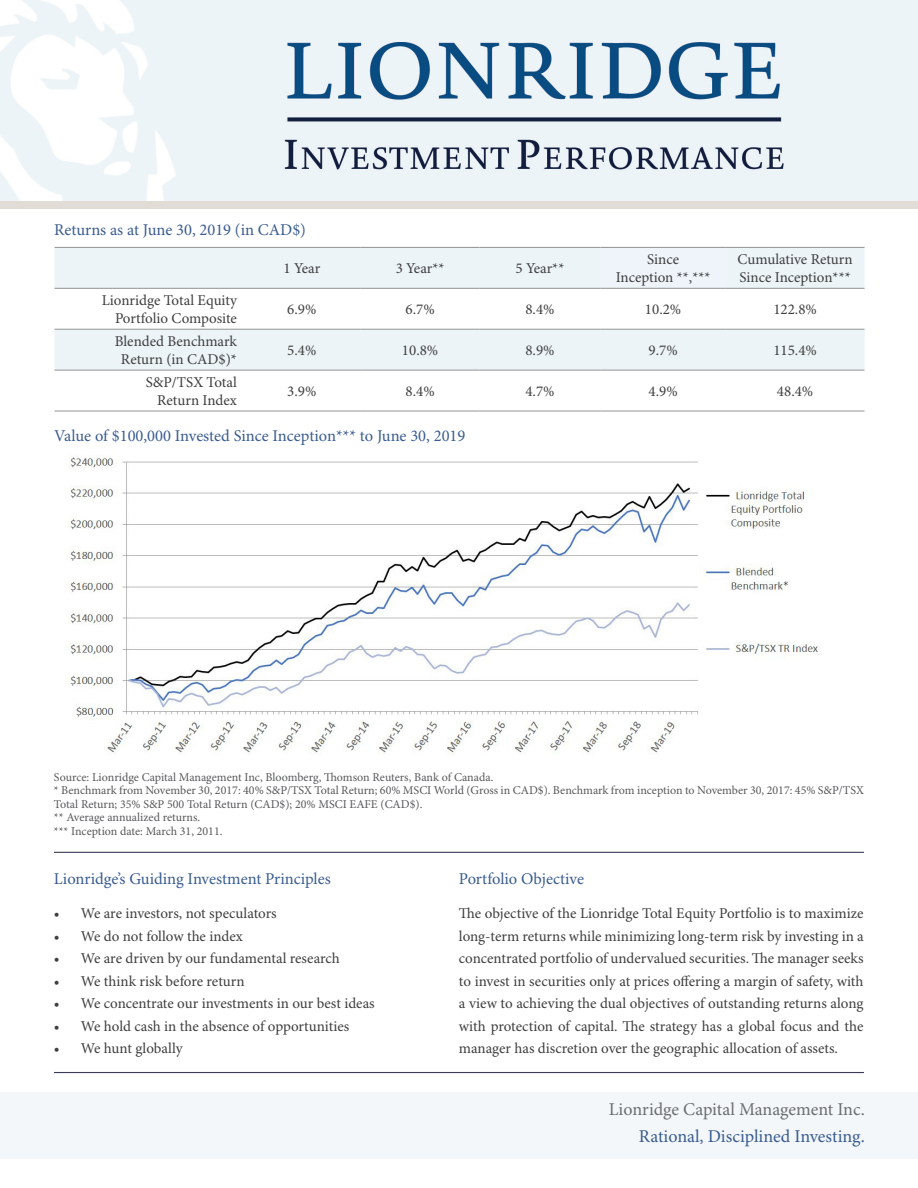
<style>
.page{position:relative;width:918px;height:1188px;background:#fff}
.page>*{position:absolute;margin:0;border:0;box-sizing:border-box;transform-origin:0 0}
.t1{font:18px "Minion Pro";letter-spacing:-.005em;color:#6c6d70}
.t2{font:18px "Minion Pro";color:#3a5c90}
.t3{font:16.5px "Minion Pro";color:#3a5c90}
.second_p{font:15px/22.5px "Minion Pro";color:#3e3e3f}
.t4{font:12px/13.5px "Minion Pro";color:#57585a}
</style>
<div class="page">
<div style="left:0;top:1092px;width:918px;height:66px;background:#edf3f7"></div>
<div style="left:0;top:201px;width:918px;height:8px;background:#e1dcd6"></div>
<svg style="left:55px;top:248px;width:810px;height:122px;fill:#edf4f8"></svg>
<div style="left:600px;top:247px;width:126px;height:41px;background:#eef4f9"></div>
<hr style="left:55px;top:247px;width:188px;height:1px;background:#919392">
<hr style="left:243px;top:247px;width:118px;height:1px;background:#919392">
<hr style="left:361px;top:247px;width:119px;height:1px;background:#919392">
<hr style="left:480px;top:247px;width:120px;height:1px;background:#919392">
<hr style="left:600px;top:247px;width:126px;height:1px;background:#919392">
<hr style="left:726px;top:247px;width:139px;height:1px;background:#919392">
<hr style="left:55px;top:288px;width:188px;height:1px;background:#919392">
<hr style="left:243px;top:288px;width:118px;height:1px;background:#919392">
<hr style="left:361px;top:288px;width:119px;height:1px;background:#919392">
<hr style="left:480px;top:288px;width:120px;height:1px;background:#919392">
<hr style="left:600px;top:288px;width:126px;height:1px;background:#919392">
<hr style="left:726px;top:288px;width:139px;height:1px;background:#919392">
<hr style="left:55px;top:329px;width:188px;height:1px;background:#919392">
<hr style="left:243px;top:329px;width:118px;height:1px;background:#919392">
<hr style="left:361px;top:329px;width:119px;height:1px;background:#919392">
<hr style="left:480px;top:329px;width:120px;height:1px;background:#919392">
<hr style="left:600px;top:329px;width:126px;height:1px;background:#919392">
<hr style="left:726px;top:329px;width:139px;height:1px;background:#919392">
<hr style="left:55px;top:370px;width:188px;height:1px;background:#919392">
<hr style="left:243px;top:370px;width:118px;height:1px;background:#919392">
<hr style="left:361px;top:370px;width:119px;height:1px;background:#919392">
<hr style="left:480px;top:370px;width:120px;height:1px;background:#919392">
<hr style="left:600px;top:370px;width:126px;height:1px;background:#919392">
<hr style="left:726px;top:370px;width:139px;height:1px;background:#919392">
<hr style="left:55px;top:411px;width:188px;height:1px;background:#919392">
<hr style="left:243px;top:411px;width:118px;height:1px;background:#919392">
<hr style="left:361px;top:411px;width:119px;height:1px;background:#919392">
<hr style="left:480px;top:411px;width:120px;height:1px;background:#919392">
<hr style="left:600px;top:411px;width:126px;height:1px;background:#919392">
<hr style="left:726px;top:411px;width:139px;height:1px;background:#919392">
<hr style="left:54px;top:1072px;width:810px;height:1px;background:#383c58">
<hr style="left:54px;top:852px;width:810px;height:1px;background:#383c58">
<img style="left:0;top:0;width:918px;height:201px">
<img style="left:67px;top:457px;width:751px;height:298px">
<p class="t3" style="left:54px;top:220px;width:253px">Returns as at June 30, 2019 (in CAD$)</p>
<p class="second_p" style="left:283px;top:258px;width:38px">1 Year</p>
<p class="second_p" style="left:396px;top:258px;width:50px">3 Year**</p>
<p class="second_p" style="left:516px;top:258px;width:50px">5 Year**</p>
<p class="second_p" style="left:647px;top:249px;width:33px">Since</p>
<p class="second_p" style="left:616px;top:267px;width:96px">Inception **,***</p>
<p class="second_p" style="left:738px;top:251px;width:117px;line-height:18px">Cumulative Return<br>Since Inception***</p>
<p class="second_p" style="left:102px;top:292px;width:137px;line-height:18px;text-align:right">Lionridge Total Equity<br>Portfolio Composite</p>
<p class="second_p" style="left:287px;top:299px;width:31px">6.9%</p>
<p class="second_p" style="left:406px;top:299px;width:31px">6.7%</p>
<p class="second_p" style="left:525px;top:299px;width:31px">8.4%</p>
<p class="second_p" style="left:645px;top:299px;width:38px">10.2%</p>
<p class="second_p" style="left:773px;top:299px;width:45px">122.8%</p>
<p class="second_p" style="left:115px;top:331px;width:124px">Blended Benchmark</p>
<p class="second_p" style="left:121px;top:349px;width:118px">Return (in CAD$)*</p>
<p class="second_p" style="left:287px;top:340px;width:31px">5.4%</p>
<p class="second_p" style="left:402px;top:340px;width:38px">10.8%</p>
<p class="second_p" style="left:525px;top:340px;width:31px">8.9%</p>
<p class="second_p" style="left:649px;top:340px;width:31px">9.7%</p>
<p class="second_p" style="left:773px;top:340px;width:45px">115.4%</p>
<p class="second_p" style="left:146px;top:372px;width:93px">S&amp;P/TSX Total</p>
<p class="second_p" style="left:157px;top:390px;width:81px">Return Index</p>
<p class="second_p" style="left:287px;top:381px;width:31px">3.9%</p>
<p class="second_p" style="left:406px;top:381px;width:31px">8.4%</p>
<p class="second_p" style="left:525px;top:381px;width:31px">4.7%</p>
<p class="second_p" style="left:649px;top:381px;width:31px">4.9%</p>
<p class="second_p" style="left:777px;top:381px;width:38px">48.4%</p>
<p class="t3" style="left:54px;top:426px;width:413px">Value of $100,000 Invested Since Inception*** to June 30, 2019</p>
<p class="t4" style="left:54px;top:771px;width:441px">Source: Lionridge Capital Management Inc, Bloomberg, Thomson Reuters, Bank of Canada.</p>
<p class="t4" style="left:54px;top:784px;width:811px">* Benchmark from November 30, 2017: 40% S&amp;P/TSX Total Return; 60% MSCI World (Gross in CAD$). Benchmark from inception to November 30, 2017: 45% S&amp;P/TSX<br>Total Return; 35% S&amp;P 500 Total Return (CAD$); 20% MSCI EAFE (CAD$).</p>
<p class="t4" style="left:54px;top:811px;width:148px">** Average annualized returns.</p>
<p class="t4" style="left:54px;top:825px;width:170px">*** Inception date: March 31, 2011.</p>
<p class="t3" style="left:54px;top:868px;width:278px">Lionridge’s Guiding Investment Principles</p>
<p class="second_p" style="left:54px;top:903px;width:224px">• We are investors, not speculators</p>
<p class="second_p" style="left:54px;top:925px;width:190px">• We do not follow the index</p>
<p class="second_p" style="left:54px;top:948px;width:287px">• We are driven by our fundamental research</p>
<p class="second_p" style="left:54px;top:970px;width:192px">• We think risk before return</p>
<p class="second_p" style="left:54px;top:993px;width:322px">• We concentrate our investments in our best ideas</p>
<p class="second_p" style="left:54px;top:1015px;width:297px">• We hold cash in the absence of opportunities</p>
<p class="second_p" style="left:54px;top:1038px;width:130px">• We hunt globally</p>
<p class="t3" style="left:459px;top:868px;width:127px">Portfolio Objective</p>
<p class="second_p" style="left:459px;top:903px;width:406px;text-align:justify">The objective of the Lionridge Total Equity Portfolio is to maximize long-term returns while minimizing long-term risk by investing in a concentrated portfolio of undervalued securities. The manager seeks to invest in securities only at prices offering a margin of safety, with a view to achieving the dual objectives of outstanding returns along with protection of capital. The strategy has a global focus and the manager has discretion over the geographic allocation of assets.</p>
<p class="t1" style="left:609px;top:1098px;width:257px">Lionridge Capital Management Inc.</p>
<p class="t2" style="left:639px;top:1125px;width:227px">Rational, Disciplined Investing.</p>
</div>
